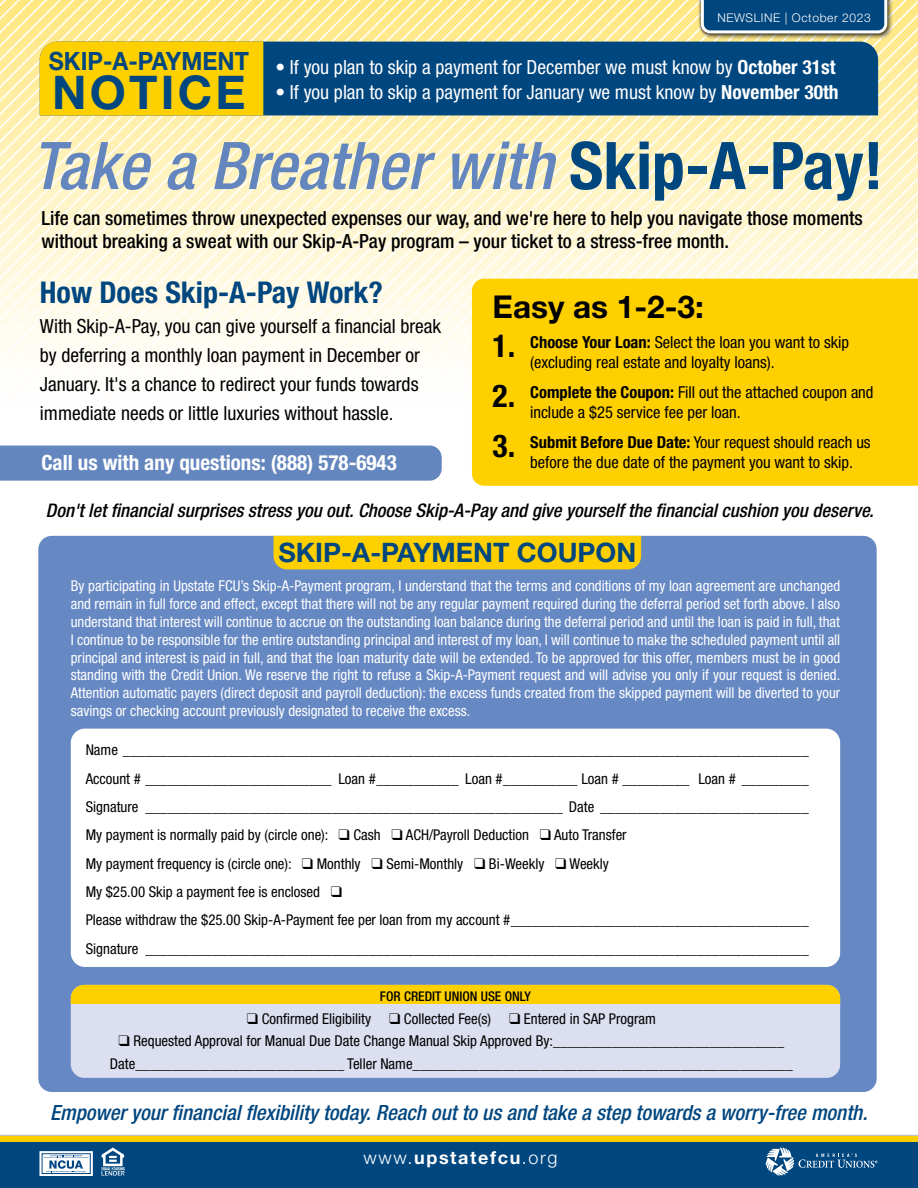
<style>
.page{position:relative;width:918px;height:1188px;background:#fff}
.page>*{position:absolute;margin:0;border:0;box-sizing:border-box;transform-origin:0 0}
.t1{font:italic 500 condensed 65.85px "Helvetica Neue LT Std";color:#6486be}
.t2{font:700 46.5px "Helvetica Neue LT Std";letter-spacing:.07em;color:#00467f}
.t3{font:700 31.5px "Helvetica Neue LT Std";color:#000}
.t4{font:700 condensed 30px "Helvetica Neue LT Std";color:#00467f}
.t5{font:700 26.85px "Helvetica Neue LT Std";color:#00467f}
.t6{font:700 25.2px "Helvetica Neue LT Std";color:#00467f;scale:.92 1}
.t7{font:italic 500 condensed 21px "Helvetica Neue LT Std";color:#00467f}
.t8{font:700 condensed 21px "Helvetica Neue LT Std";color:#fff}
.t9{font:condensed 19.5px/29.2px "Helvetica Neue LT Std";color:#000}
.t10{font:500 condensed 19.5px/23.4px "Helvetica Neue LT Std";color:#000}
.t11{font:condensed 19.5px "Helvetica Neue LT Std";color:#fff}
.t12{font:italic 500 condensed 18.75px "Helvetica Neue LT Std";color:#000}
.t13{font:700 18px "Helvetica Neue LT Std";letter-spacing:.09em;color:#fff}
.t14{font:condensed 16.5px/19.8px "Helvetica Neue LT Std";color:#000}
.t15{font:condensed 14.85px "Helvetica Neue LT Std";color:#000}
.t16{font:condensed 14.85px/17.9px "Helvetica Neue LT Std";color:#fff;text-align:justify}
.t17{font:500 condensed 13.35px "Helvetica Neue LT Std";color:#000}
.t18{font:300 12px "Helvetica Neue LT Std";letter-spacing:.05em;color:#fff}
.s1{font-weight:700}
.s2{font-weight:700;font-style:normal;color:#00467f}
.s3{font-weight:700;font-size:31.5px}
.s4{font-weight:300}
</style>
<div class="page">
<svg style="left:21px;top:6px;width:897px;height:349px;background:#ffeea7"></svg>
<svg style="left:28px;top:13px;width:890px;height:342px;background:#ffeea8"></svg>
<svg style="left:35px;top:20px;width:883px;height:335px"></svg>
<svg style="left:130px;top:115px;width:788px;height:240px;background:#f3ebbc"></svg>
<svg style="left:137px;top:122px;width:781px;height:233px;background:#fff3c1"></svg>
<svg style="left:144px;top:129px;width:774px;height:226px;background:#fff3c3"></svg>
<svg style="left:151px;top:136px;width:767px;height:219px;background:#fff3c5"></svg>
<svg style="left:158px;top:143px;width:760px;height:212px;background:#fff4c6"></svg>
<svg style="left:164px;top:150px;width:754px;height:205px"></svg>
<svg style="left:171px;top:156px;width:747px;height:199px;background:#fff4ca"></svg>
<svg style="left:178px;top:163px;width:740px;height:192px;background:#fff5cc"></svg>
<svg style="left:185px;top:170px;width:733px;height:185px;background:#fff5cd"></svg>
<svg style="left:192px;top:177px;width:726px;height:178px;background:#fff5ce"></svg>
<svg style="left:198px;top:184px;width:720px;height:171px"></svg>
<svg style="left:205px;top:190px;width:713px;height:165px"></svg>
<svg style="left:212px;top:197px;width:706px;height:158px"></svg>
<svg style="left:219px;top:204px;width:699px;height:151px"></svg>
<svg style="left:226px;top:211px;width:692px;height:144px"></svg>
<svg style="left:233px;top:218px;width:685px;height:137px"></svg>
<svg style="left:239px;top:225px;width:679px;height:130px"></svg>
<svg style="left:246px;top:231px;width:672px;height:124px"></svg>
<svg style="left:253px;top:238px;width:665px;height:117px"></svg>
<svg style="left:260px;top:245px;width:658px;height:110px"></svg>
<svg style="left:267px;top:252px;width:651px;height:103px"></svg>
<svg style="left:273px;top:259px;width:645px;height:96px"></svg>
<svg style="left:280px;top:265px;width:638px;height:90px"></svg>
<svg style="left:287px;top:272px;width:631px;height:83px"></svg>
<svg style="left:294px;top:279px;width:178px;height:76px"></svg>
<svg style="left:301px;top:286px;width:171px;height:69px"></svg>
<svg style="left:308px;top:293px;width:164px;height:62px"></svg>
<svg style="left:314px;top:300px;width:158px;height:55px"></svg>
<svg style="left:321px;top:306px;width:151px;height:49px"></svg>
<svg style="left:328px;top:313px;width:144px;height:42px"></svg>
<svg style="left:335px;top:320px;width:137px;height:35px"></svg>
<svg style="left:342px;top:327px;width:130px;height:28px"></svg>
<svg style="left:349px;top:334px;width:123px;height:21px"></svg>
<svg style="left:355px;top:341px;width:117px;height:74px"></svg>
<div style="left:0;top:1134px;width:918px;height:41px;background:#000;opacity:.66"></div>
<div style="left:0;top:1137px;width:918px;height:35px;background:#ffd000"></div>
<div style="left:0;top:1140px;width:918px;height:48px;background:#facb00"></div>
<div style="left:0;top:1142px;width:918px;height:46px;background:#00467f"></div>
<svg style="left:102px;top:1148px;width:23px;height:28px"></svg>
<svg style="left:766px;top:1147px;width:111px;height:29px"></svg>
<div style="left:699px;top:0;width:195px;height:40px;background:#000;opacity:.49"></div>
<div style="left:698px;top:0;width:192px;height:36px;background:#000;opacity:.66"></div>
<svg style="left:701px;top:0;width:186px;height:33px;background:#1b598c"></svg>
<div style="left:40px;top:1152px;width:52px;height:24px;background:linear-gradient(to right,#f5f7fa,#f5f7fa)"></div>
<svg style="left:42px;top:1153px;width:49px;height:21px"></svg>
<svg style="left:44px;top:1155px;width:45px;height:18px"></svg>
<div style="left:472px;top:279px;width:446px;height:207px;background:#ffd000"></div>
<div style="left:263px;top:42px;width:615px;height:73px;background:#00467f"></div>
<div style="left:40px;top:42px;width:223px;height:73px;background:#ffd000"></div>
<div style="left:38px;top:536px;width:839px;height:556px;background:#6688c3;border-radius:13px"></div>
<div style="left:274px;top:536px;width:367px;height:33px;background:#ffd000"></div>
<div style="left:72px;top:729px;width:767px;height:237px;background:#fff;border-radius:13px"></div>
<div style="left:71px;top:729px;width:769px;height:238px;border:1px solid #fff;border-radius:13px"></div>
<div style="left:71px;top:985px;width:769px;height:93px;background:#dbdff0;border-radius:13px"></div>
<div style="left:71px;top:985px;width:769px;height:19px;background:#ffd000"></div>
<div style="left:0;top:446px;width:442px;height:35px;background:#6486be"></div>
<p class="t18" style="left:717px;top:11px;width:155px">NEWSLINE | October 2023</p>
<p class="t11" style="left:276px;top:56px;width:562px">• If you plan to skip a payment for December we must know by <span class="s1">October 31st</span></p>
<p class="t11" style="left:276px;top:81px;width:565px">• If you plan to skip a payment for January we must know by <span class="s1">November 30th</span></p>
<p class="t1" style="left:32px;top:126px;width:853px">Take a Breather with <span class="s2">Skip-A-Pay!</span></p>
<p class="t6" style="left:49px;top:46px;width:219px">SKIP-A-PAYMENT</p>
<p class="t2" style="left:52px;top:64px;width:195px">NOTICE</p>
<p class="t10" style="left:41px;top:206px;width:823px">Life can sometimes throw unexpected expenses our way, and we're here to help you navigate those moments without breaking a sweat with our Skip-A-Pay program – your ticket to a stress-free month.</p>
<p class="t4" style="left:40px;top:275px;width:344px">How Does Skip-A-Pay Work?</p>
<p class="t9" style="left:40px;top:311px;width:403px">With Skip-A-Pay, you can give yourself a financial break by deferring a monthly loan payment in December or January. It's a chance to redirect your funds towards immediate needs or little luxuries without hassle.</p>
<p class="t8" style="left:41px;top:450px;width:357px">Call us with any questions: (888) 578-6943</p>
<p class="t3" style="left:493px;top:287px;width:213px">Easy as 1-2-3:</p>
<p class="t14" style="left:530px;top:332px;width:320px;text-indent:-38px"><span class="s3">1.</span> <span class="s1">Choose Your Loan:</span> Select the loan you want to skip (excluding real estate and loyalty loans).</p>
<p class="t14" style="left:530px;top:382px;width:345px;text-indent:-38px"><span class="s3">2.</span> <span class="s1">Complete the Coupon:</span> Fill out the attached coupon and include a $25 service fee per loan.</p>
<p class="t14" style="left:530px;top:432px;width:342px;text-indent:-38px"><span class="s3">3.</span> <span class="s1">Submit Before Due Date:</span> Your request should reach us before the due date of the payment you want to skip.</p>
<p class="t12" style="left:46px;top:500px;width:829px">Don't let financial surprises stress you out. Choose Skip-A-Pay and give yourself the financial cushion you deserve.</p>
<p class="t5" style="left:278px;top:536px;width:359px">SKIP-A-PAYMENT COUPON</p>
<p class="t16" style="left:71px;top:577px;width:771px">By participating in Upstate FCU’s Skip-A-Payment program, I understand that the terms and conditions of my loan agreement are unchanged and remain in full force and effect, except that there will not be any regular payment required during the deferral period set forth above. I also understand that interest will continue to accrue on the outstanding loan balance during the deferral period and until the loan is paid in full, that I continue to be responsible for the entire outstanding principal and interest of my loan, I will continue to make the scheduled payment until all principal and interest is paid in full, and that the loan maturity date will be extended. To be approved for this offer, members must be in good standing with the Credit Union. We reserve the right to refuse a Skip-A-Payment request and will advise you only if your request is denied.<br>Attention automatic payers (direct deposit and payroll deduction): the excess funds created from the skipped payment will be diverted to your savings or checking account previously designated to receive the excess.</p>
<p class="t15" style="left:86px;top:741px;width:725px">Name ____________________________________________________________________________________________</p>
<p class="t15" style="left:86px;top:770px;width:725px">Account # _________________________ Loan #___________ Loan #__________ Loan # _________ Loan # _________</p>
<p class="t15" style="left:86px;top:798px;width:725px">Signature ________________________________________________________ Date ____________________________</p>
<p class="t15" style="left:86px;top:826px;width:543px">My payment is normally paid by (circle one): ❑ Cash ❑ ACH/Payroll Deduction ❑ Auto Transfer</p>
<p class="t15" style="left:86px;top:855px;width:525px">My payment frequency is (circle one): ❑ Monthly ❑ Semi-Monthly ❑ Bi-Weekly ❑ Weekly</p>
<p class="t15" style="left:86px;top:883px;width:258px">My $25.00 Skip a payment fee is enclosed ❑</p>
<p class="t15" style="left:86px;top:911px;width:725px">Please withdraw the $25.00 Skip-A-Payment fee per loan from my account #________________________________________</p>
<p class="t15" style="left:86px;top:940px;width:725px">Signature _________________________________________________________________________________________</p>
<p class="t17" style="left:380px;top:989px;width:153px">FOR CREDIT UNION USE ONLY</p>
<p class="t15" style="left:247px;top:1010px;width:410px">❑ Confirmed Eligibility ❑ Collected Fee(s) ❑ Entered in SAP Program</p>
<p class="t15" style="left:119px;top:1032px;width:667px">❑ Requested Approval for Manual Due Date Change Manual Skip Approved By:_______________________________</p>
<p class="t15" style="left:110px;top:1055px;width:684px">Date____________________________ Teller Name___________________________________________________</p>
<p class="t7" style="left:50px;top:1100px;width:819px">Empower your financial flexibility today. Reach out to us and take a step towards a worry-free month.</p>
<p class="t13" style="left:364px;top:1147px;width:195px"><span class="s4">www.</span>upstatefcu<span class="s4">.org</span></p>
</div>
